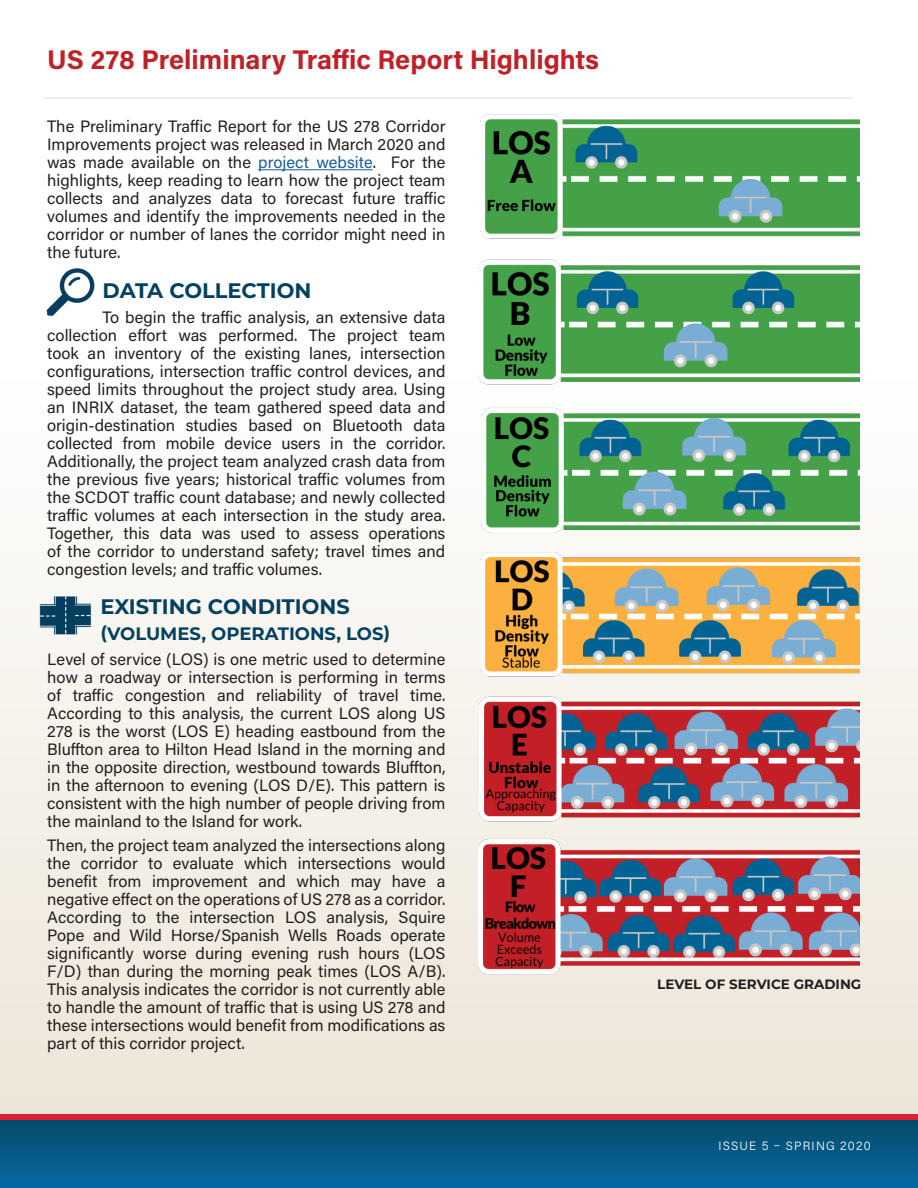
<style>
.page{position:relative;width:918px;height:1188px;background:#fff}
.page>*{position:absolute;margin:0;border:0;box-sizing:border-box;transform-origin:0 0}
.t1{font:700 27px "Acumin Pro";color:#c12026}
.t2{font:700 21px "Montserrat";color:#044161}
.t3{font:700 18px "Montserrat";color:#044161}
.t4{font:16.5px/18px "Acumin Pro";color:#231f20;text-align:justify}
.t5{font:700 13.5px "Montserrat";color:#231f20}
.t6{font:300 12px "Acumin Pro";letter-spacing:.1em;color:#fff}
.s1{color:#175d9e}
</style>
<div class="page">
<div style="left:0;top:354px;width:918px;height:834px;background:linear-gradient(to bottom,#fff,#ebe3d4)"></div>
<hr style="left:258px;top:169px;width:115px;height:1px;background:#175d9e">
<hr style="left:44px;top:97px;width:810px;height:2px;background:#e9e9e9">
<img style="left:46px;top:268px;width:49px;height:48px">
<img style="left:38px;top:591px;width:54px;height:51px">
<div style="left:0;top:1120px;width:918px;height:68px;background:linear-gradient(to bottom,#044b6c,#0868a1)"></div>
<div style="left:0;top:1114px;width:918px;height:6px;background:#d72333"></div>
<img style="left:478px;top:114px;width:381px;height:873px">
<p class="t1" style="left:47px;top:40px;width:554px">US 278 Preliminary Traffic Report Highlights</p>
<p class="t4" style="left:47px;top:117px;width:400px">The Preliminary Traffic Report for the US 278 Corridor Improvements project was released in March 2020 and was made available on the <span class="s1">project website</span>. For the highlights, keep reading to learn how the project team collects and analyzes data to forecast future traffic volumes and identify the improvements needed in the corridor or number of lanes the corridor might need in the future.</p>
<p class="t2" style="left:103px;top:275px;width:210px">DATA COLLECTION</p>
<p class="t4" style="left:47px;top:307px;width:400px;text-indent:55px">To begin the traffic analysis, an extensive data collection effort was performed. The project team took an inventory of the existing lanes, intersection configurations, intersection traffic control devices, and speed limits throughout the project study area. Using an INRIX dataset, the team gathered speed data and origin-destination studies based on Bluetooth data collected from mobile device users in the corridor.<br>Additionally, the project team analyzed crash data from the previous five years; historical traffic volumes from the SCDOT traffic count database; and newly collected traffic volumes at each intersection in the study area.<br>Together, this data was used to assess operations of the corridor to understand safety; travel times and congestion levels; and traffic volumes.</p>
<p class="t2" style="left:100px;top:592px;width:251px">EXISTING CONDITIONS</p>
<p class="t3" style="left:100px;top:621px;width:292px">(VOLUMES, OPERATIONS, LOS)</p>
<p class="t4" style="left:47px;top:649px;width:400px">Level of service (LOS) is one metric used to determine how a roadway or intersection is performing in terms of traffic congestion and reliability of travel time.<br>According to this analysis, the current LOS along US 278 is the worst (LOS E) heading eastbound from the Bluffton area to Hilton Head Island in the morning and in the opposite direction, westbound towards Bluffton, in the afternoon to evening (LOS D/E). This pattern is consistent with the high number of people driving from the mainland to the Island for work.</p>
<p class="t4" style="left:47px;top:836px;width:400px">Then, the project team analyzed the intersections along the corridor to evaluate which intersections would benefit from improvement and which may have a negative effect on the operations of US 278 as a corridor.<br>According to the intersection LOS analysis, Squire Pope and Wild Horse/Spanish Wells Roads operate significantly worse during evening rush hours (LOS F/D) than during the morning peak times (LOS A/B).<br>This analysis indicates the corridor is not currently able to handle the amount of traffic that is using US 278 and these intersections would benefit from modifications as part of this corridor project.</p>
<p class="t5" style="left:657px;top:974px;width:206px">LEVEL OF SERVICE GRADING</p>
<p class="t6" style="left:718px;top:1137px;width:154px">ISSUE 5 – SPRING 2020</p>
</div>
